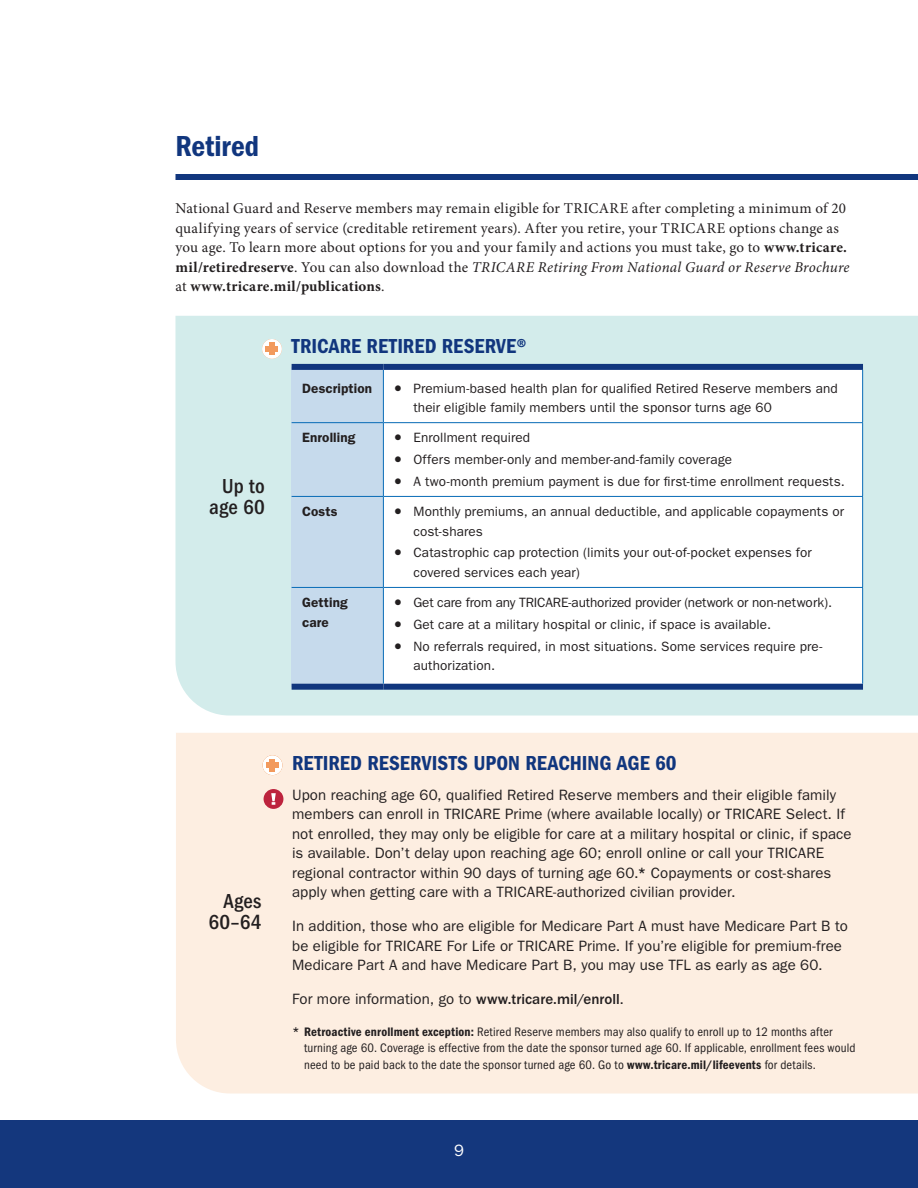
<style>
.page{position:relative;width:918px;height:1188px;background:#fff}
.page>*{position:absolute;margin:0;border:0;box-sizing:border-box;transform-origin:0 0}
.t1{font:30px "ITC Franklin Gothic Std Dm Cd";letter-spacing:-.005em;color:#11367e}
.t2{font:21px "ITC Franklin Gothic Std Dm Cd";color:#11367e}
.t3{font:500 condensed 21px/21px "ITC Franklin Gothic Std";letter-spacing:.005em;color:#231f20;text-align:right}
.t4{font:16.5px "ITC Franklin Gothic Std";color:#fff}
.t5{font:15px/19.5px "ITC Franklin Gothic Std";letter-spacing:.005em;color:#231f20}
.t6{font:15px/19.5px "Minion Pro";letter-spacing:.015em;color:#231f20}
.t7{font:13.5px/19.5px "ITC Franklin Gothic Std";letter-spacing:.01em;color:#231f20}
.t8{font:13.5px "ITC Franklin Gothic Std";letter-spacing:-.01em;color:#231f20}
.t9{font:600 13.5px/19.5px "ITC Franklin Gothic Std";letter-spacing:.01em;color:#231f20}
.t10{font:condensed 12.75px/16.5px "ITC Franklin Gothic Std";letter-spacing:.01em;color:#231f20}
.s1{font-weight:700}
.s2{font-style:italic}
.s3{font-weight:600}
.s4{font-family:"Minion Pro";font-size:21.75px}
.s5{font-weight:500}
.s6{font-weight:600;font-stretch:normal}
.s7{font-family:"ITC Franklin Gothic Std Dm Cd";font-stretch:normal}
</style>
<div class="page">
<div style="left:176px;top:316px;width:742px;height:400px;background:#d3eceb"></div>
<div style="left:383px;top:367px;width:480px;height:56px;background:#fff"></div>
<div style="left:383px;top:496px;width:480px;height:91px;background:#fff"></div>
<div style="left:383px;top:587px;width:480px;height:100px;background:#fff"></div>
<div style="left:176px;top:174px;width:742px;height:6px;background:#11367e"></div>
<div style="left:292px;top:367px;width:91px;height:56px;background:#c6daec"></div>
<div style="left:292px;top:423px;width:91px;height:73px;background:#c6daec"></div>
<div style="left:292px;top:496px;width:91px;height:91px;background:#c6daec"></div>
<div style="left:292px;top:587px;width:91px;height:100px;background:#c6daec"></div>
<div style="left:383px;top:423px;width:480px;height:73px;background:#fff"></div>
<div style="left:292px;top:364px;width:91px;height:6px;background:#11367e"></div>
<div style="left:383px;top:364px;width:480px;height:6px;background:#11367e"></div>
<div style="left:292px;top:684px;width:91px;height:6px;background:#11367e"></div>
<div style="left:383px;top:684px;width:480px;height:6px;background:#11367e"></div>
<hr style="left:383px;top:370px;width:1px;height:52px;background:#076bb6">
<hr style="left:292px;top:422px;width:91px;height:1px;background:#076bb6">
<hr style="left:383px;top:422px;width:480px;height:1px;background:#076bb6">
<hr style="left:383px;top:423px;width:1px;height:73px;background:#076bb6">
<hr style="left:292px;top:496px;width:91px;height:1px;background:#076bb6">
<hr style="left:383px;top:496px;width:480px;height:1px;background:#076bb6">
<hr style="left:383px;top:497px;width:1px;height:90px;background:#076bb6">
<hr style="left:292px;top:587px;width:91px;height:1px;background:#076bb6">
<hr style="left:383px;top:587px;width:480px;height:1px;background:#076bb6">
<hr style="left:383px;top:588px;width:1px;height:96px;background:#076bb6">
<hr style="left:862px;top:370px;width:1px;height:52px;background:#076bb6">
<hr style="left:862px;top:423px;width:1px;height:73px;background:#076bb6">
<hr style="left:862px;top:497px;width:1px;height:90px;background:#076bb6">
<hr style="left:862px;top:588px;width:1px;height:96px;background:#076bb6">
<svg style="left:262px;top:339px;width:20px;height:20px"></svg>
<div style="left:266px;top:346px;width:12px;height:5px;background:#f29a5d"></div>
<div style="left:269px;top:342px;width:5px;height:13px;background:#f29a5d"></div>
<div style="left:176px;top:733px;width:742px;height:360px;background:#fdeee1"></div>
<div style="left:264px;top:789px;width:19px;height:20px;background:#bd233d;border-radius:50%"></div>
<svg style="left:271px;top:793px;width:5px;height:12px"></svg>
<svg style="left:263px;top:755px;width:19px;height:20px"></svg>
<div style="left:266px;top:763px;width:13px;height:5px;background:#f29a5d"></div>
<div style="left:270px;top:759px;width:5px;height:13px;background:#f29a5d"></div>
<div style="left:0;top:1120px;width:918px;height:68px;background:#14377d"></div>
<h1 class="t1" style="left:176px;top:128px;width:85px">Retired</h1>
<p class="t6" style="left:176px;top:199px;width:676px">National Guard and Reserve members may remain eligible for TRICARE after completing a minimum of 20 qualifying years of service (creditable retirement years). After you retire, your TRICARE options change as you age. To learn more about options for you and your family and actions you must take, go to <span class="s1">www.tricare. mil/retiredreserve</span>. You can also download the <span class="s2">TRICARE Retiring From National Guard or Reserve Brochure </span>at <span class="s1">www.tricare.mil/publications</span>.</p>
<h2 class="t3" style="left:209px;top:476px;width:57px">Up to age 60</h2>
<h2 class="t2" style="left:292px;top:334px;width:237px">TRICARE RETIRED RESERVE®</h2>
<p class="t7" style="left:413px;top:378px;width:426px;text-indent:-111px"><span class="s3">Description</span> <span class="s4">•</span> Premium-based health plan for qualifed Retired Reserve members and their eligible family members until the sponsor turns age 60</p>
<p class="t9" style="left:302px;top:428px;width:55px">Enrolling</p>
<p class="t7" style="left:394px;top:428px;width:138px"><span class="s4">•</span> Enrollment required</p>
<p class="t7" style="left:394px;top:450px;width:340px"><span class="s4">•</span> Offers member-only and member-and-family coverage</p>
<p class="t7" style="left:394px;top:472px;width:452px"><span class="s4">•</span> A two-month premium payment is due for frst-time enrollment requests.</p>
<p class="t9" style="left:302px;top:502px;width:37px">Costs</p>
<p class="t7" style="left:413px;top:502px;width:432px;text-indent:-20px"><span class="s4">•</span> Monthly premiums, an annual deductible, and applicable copayments or cost-shares</p>
<p class="t7" style="left:413px;top:543px;width:400px;text-indent:-20px"><span class="s4">•</span> Catastrophic cap protection (limits your out-of-pocket expenses for covered services each year)</p>
<p class="t9" style="left:302px;top:593px;width:47px">Getting care</p>
<p class="t8" style="left:394px;top:595px;width:440px"><span class="s4">•</span> Get care from any TRICARE-authorized provider (network or non-network).</p>
<p class="t7" style="left:394px;top:615px;width:379px"><span class="s4">•</span> Get care at a military hospital or clinic, if space is available.</p>
<p class="t7" style="left:413px;top:636px;width:411px;text-indent:-20px"><span class="s4">•</span> No referrals required, in most situations. Some services require pre&shy;authorization.</p>
<h2 class="t3" style="left:209px;top:891px;width:54px">Ages<br>60–64</h2>
<h2 class="t2" style="left:292px;top:751px;width:386px">RETIRED RESERVISTS UPON REACHING AGE 60</h2>
<p class="t5" style="left:292px;top:785px;width:545px">Upon reaching age 60, qualified Retired Reserve members and their eligible family</p>
<p class="t5" style="left:292px;top:804px;width:561px">members can enroll in TRICARE Prime (where available locally) or TRICARE Select. If not enrolled, they may only be eligible for care at a military hospital or clinic, if space is available. Don’t delay upon reaching age 60; enroll online or call your TRICARE regional contractor within 90 days of turning age 60.<span class="s3">*</span> Copayments or cost-shares apply when getting care with a TRICARE-authorized civilian provider.</p>
<p class="t5" style="left:292px;top:917px;width:557px">In addition, those who are eligible for Medicare Part A must have Medicare Part B to be eligible for TRICARE For Life or TRICARE Prime. If you’re eligible for premium-free<br>Medicare Part A and have Medicare Part B, you may use TFL as early as age 60.</p>
<p class="t5" style="left:292px;top:990px;width:333px">For more information, go to <span class="s5">www.tricare.mil/enroll</span>.</p>
<p class="t10" style="left:304px;top:1023px;width:553px;text-indent:-12px"><span class="s6">*</span> <span class="s7">Retroactive enrollment exception:</span> Retired Reserve members may also qualify to enroll up to 12 months after turning age 60. Coverage is effective from the date the sponsor turned age 60. If applicable, enrollment fees would need to be paid back to the date the sponsor turned age 60. Go to <span class="s7">www.tricare.mil/lifeevents</span> for details.</p>
<p class="t4" style="left:454px;top:1141px;width:11px">9</p>
</div>
